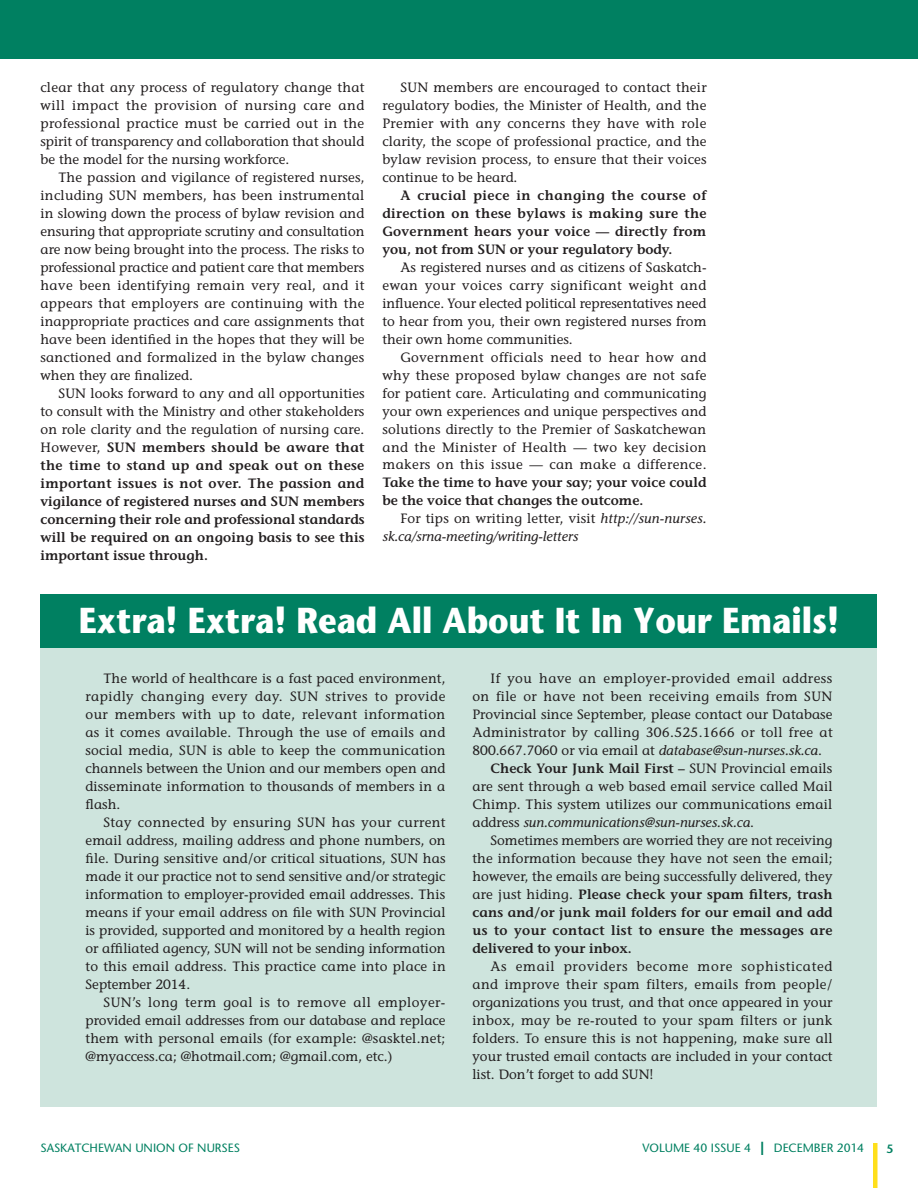
<style>
.page{position:relative;width:918px;height:1188px;background:#fff}
.page>*{position:absolute;margin:0;border:0;box-sizing:border-box;transform-origin:0 0}
.t1{font:700 36px "Stone Sans";color:#fff;scale:.9 1}
.t2{font:13.5px/18px "Stone Informal";letter-spacing:.01em;color:#231f20;text-align:justify}
.t3{font:600 13.5px/18px "Stone Informal";letter-spacing:.005em;color:#231f20;text-align:justify}
.t4{font:italic 13.5px/18px "Stone Informal";color:#231f20}
.t5{font:13.5px "Stone Informal";letter-spacing:.03em;color:#231f20}
.t6{font:600 13.5px "Stone Informal";letter-spacing:.025em;color:#231f20}
.t7{font:13.5px "Stone Informal";letter-spacing:.035em;color:#231f20}
.t8{font:12px "Stone Sans";color:#008061}
.t9{font:600 12px "Stone Sans";color:#008061}
.s1{font-weight:400}
.s2{font-style:normal}
.s3{font-style:italic}
.s4{font-weight:700;font-size:18px}
</style>
<div class="page">
<div style="left:873px;top:1143px;width:5px;height:45px;background:#ffdf1b"></div>
<div style="left:40px;top:594px;width:838px;height:513px;background:#cee4dd"></div>
<div style="left:40px;top:594px;width:838px;height:54px;background:#008061"></div>
<div style="left:0;top:0;width:918px;height:58px;background:#008061"></div>
<p class="t2" style="left:40px;top:78px;width:325px">clear that any process of regulatory change that will impact the provision of nursing care and professional practice must be carried out in the spirit of transparency and collaboration that should be the model for the nursing workforce.</p>
<p class="t2" style="left:40px;top:168px;width:326px;text-indent:18px">The passion and vigilance of registered nurses, including SUN members, has been instrumental in slowing down the process of bylaw revision and ensuring that appropriate scrutiny and consultation are now being brought into the process. The risks to professional practice and patient care that members have been identifying remain very real, and it appears that employers are continuing with the inappropriate practices and care assignments that have been identified in the hopes that they will be sanctioned and formalized in the bylaw changes when they are finalized.</p>
<p class="t3" style="left:40px;top:384px;width:326px;text-indent:18px"><span class="s1">SUN looks forward to any and all opportunities to consult with the Ministry and other stakeholders on role clarity and the regulation of nursing care.<br>However,</span> SUN members should be aware that the time to stand up and speak out on these important issues is not over. The passion and vigilance of registered nurses and SUN members concerning their role and professional standards will be required on an ongoing basis to see this important issue through.</p>
<p class="t2" style="left:383px;top:78px;width:326px;text-indent:18px">SUN members are encouraged to contact their regulatory bodies, the Minister of Health, and the Premier with any concerns they have with role clarity, the scope of professional practice, and the bylaw revision process, to ensure that their voices continue to be heard.</p>
<p class="t3" style="left:383px;top:186px;width:326px;text-indent:18px">A crucial piece in changing the course of direction on these bylaws is making sure the Government hears your voice — directly from you, not from Sun or your regulatory body.</p>
<p class="t2" style="left:383px;top:258px;width:326px;text-indent:18px">As registered nurses and as citizens of Saskatch&shy;ewan your voices carry significant weight and influence. Your elected political representatives need to hear from you, their own registered nurses from their own home communities.</p>
<p class="t2" style="left:383px;top:348px;width:326px;text-indent:18px">Government officials need to hear how and why these proposed bylaw changes are not safe for patient care. Articulating and communicating your own experiences and unique perspectives and solutions directly to the Premier of Saskatchewan and the Minister of Health — two key decision makers on this issue — can make a difference.</p>
<p class="t3" style="left:383px;top:474px;width:326px">Take the time to have your say; your voice could be the voice that changes the outcome.</p>
<p class="t4" style="left:383px;top:510px;width:326px;text-indent:18px"><span class="s2">For tips on writing letter, visit</span> http://sun-nurses. sk.ca/srna-meeting/writing-letters</p>
<h1 class="t1" style="left:79px;top:598px;width:846px">Extra! Extra! Read All About It In Your Emails!</h1>
<p class="t2" style="left:86px;top:670px;width:362px;text-indent:18px">The world of healthcare is a fast paced environment, rapidly changing every day. SUN strives to provide our members with up to date, relevant information as it comes available. Through the use of emails and social media, SUN is able to keep the communication channels between the Union and our members open and disseminate information to thousands of members in a flash.</p>
<p class="t2" style="left:86px;top:814px;width:362px;text-indent:18px">Stay connected by ensuring SUN has your current email address, mailing address and phone numbers, on file. During sensitive and/or critical situations, SUN has made it our practice not to send sensitive and/or strategic information to employer-provided email addresses. This means if your email address on file with SUN Provincial is provided, supported and monitored by a health region or affiliated agency, SUN will not be sending information to this email address. This practice came into place in September 2014.</p>
<p class="t2" style="left:86px;top:994px;width:362px;text-indent:18px">SUN’s long term goal is to remove all employer&shy;provided email addresses from our database and replace them with personal emails (for example: @sasktel.net; @myaccess.ca; @hotmail.com; @gmail.com, etc.)</p>
<p class="t7" style="left:491px;top:670px;width:343px">If you have an employer-provided email address</p>
<p class="t5" style="left:473px;top:688px;width:361px">on file or have not been receiving emails from SUN</p>
<p class="t2" style="left:473px;top:706px;width:362px">Provincial since September, please contact our Database</p>
<p class="t2" style="left:473px;top:724px;width:362px">Administrator by calling 306.525.1666 or toll free at</p>
<p class="t2" style="left:473px;top:742px;width:351px">800.667.7060 or via email at <span class="s3">database@sun-nurses.sk.ca</span>.</p>
<p class="t3" style="left:491px;top:760px;width:343px">Check Your Junk Mail First – <span class="s1">SUN Provincial emails</span></p>
<p class="t2" style="left:473px;top:778px;width:361px">are sent through a web based email service called Mail</p>
<p class="t2" style="left:473px;top:796px;width:361px">Chimp. This system utilizes our communications email</p>
<p class="t4" style="left:473px;top:814px;width:283px"><span class="s2">address</span> sun.communications@sun-nurses.sk.ca<span class="s2">.</span></p>
<p class="t2" style="left:491px;top:832px;width:344px">Sometimes members are worried they are not receiving</p>
<p class="t2" style="left:473px;top:850px;width:362px">the information because they have not seen the email;</p>
<p class="t2" style="left:473px;top:868px;width:361px">however, the emails are being successfully delivered, they</p>
<p class="t3" style="left:473px;top:885px;width:362px"><span class="s1">are just hiding.</span> Please check your spam filters, trash</p>
<p class="t3" style="left:473px;top:903px;width:362px">cans and/or junk mail folders for our email and add</p>
<p class="t6" style="left:473px;top:922px;width:362px">us to your contact list to ensure the messages are</p>
<p class="t3" style="left:473px;top:939px;width:161px">delivered to your inbox.</p>
<p class="t2" style="left:473px;top:957px;width:362px;text-indent:18px">As email providers become more sophisticated and improve their spam filters, emails from people/ organizations you trust, and that once appeared in your inbox, may be re-routed to your spam filters or junk folders. To ensure this is not happening, make sure all your trusted email contacts are included in your contact list. Don’t forget to add SUN!</p>
<p class="t8" style="left:40px;top:1141px;width:201px">SASKATCHEWAN UNION OF NURSES</p>
<p class="t8" style="left:642px;top:1141px;width:223px">VOLUME 40 ISSUE 4 <span class="s4">|</span> DECEMBER 2014</p>
<p class="t9" style="left:886px;top:1141px;width:8px">5</p>
</div>
